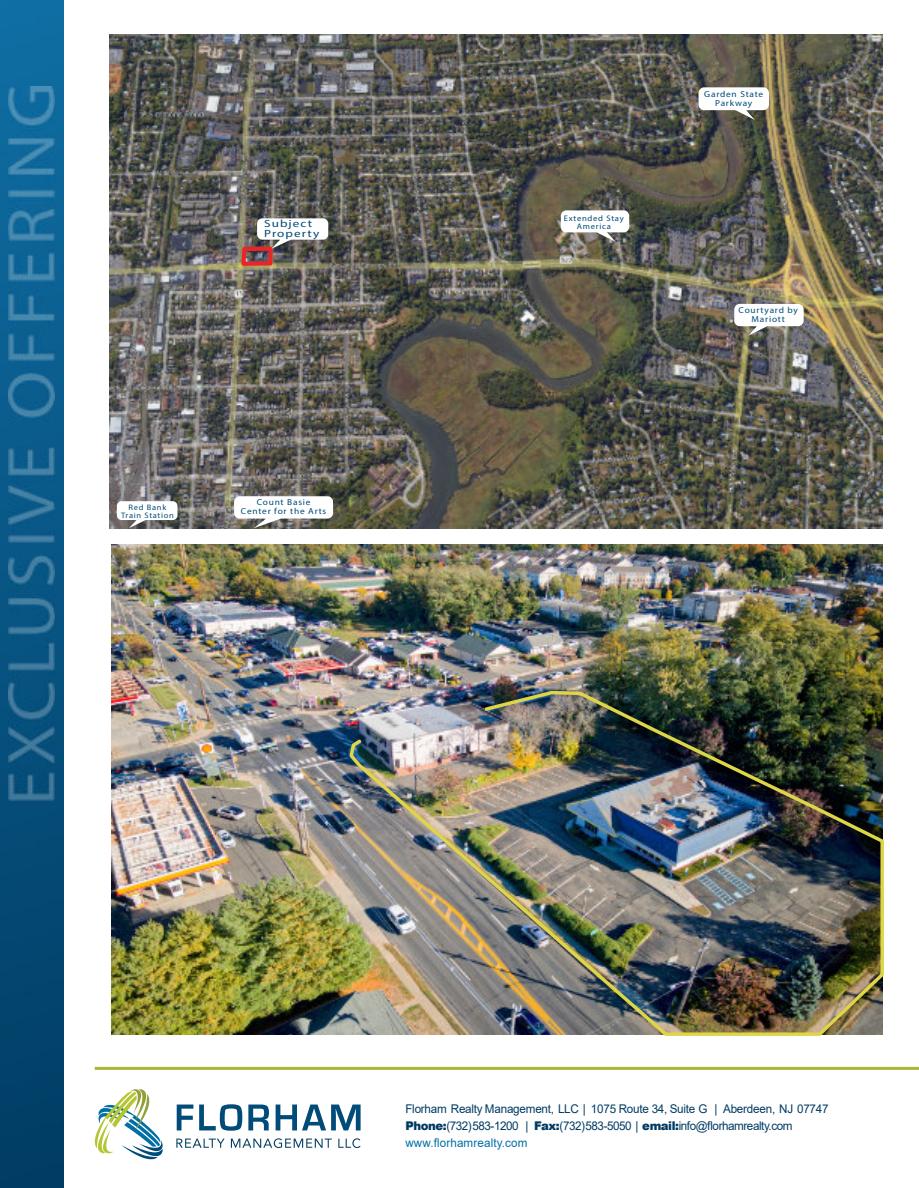
<style>
.page{position:relative;width:919px;height:1188px;background:#fff}
.page>*{position:absolute;margin:0;border:0;box-sizing:border-box;transform-origin:0 0}
.t1{font:12px/17.2px "Arial";letter-spacing:-.015em;color:#003b62}
.t2{font:10.5px/9.6px "Myriad Pro";letter-spacing:.085em;color:#004b76;scale:1.25 1}
.t3{font:8.7px/9px "Myriad Pro";letter-spacing:.085em;color:#004b76;text-align:center;scale:1.07 1}
.t4{font:8.1px/8.2px "Myriad Pro";letter-spacing:.085em;color:#004b76;text-align:center;scale:1.07 1}
.t5{font:7.95px/8.2px "Myriad Pro";letter-spacing:.085em;color:#004b76;text-align:center;scale:1.07 1}
.s1{font-weight:900}
.s2{color:#006fa6}
</style>
<div class="page">
<hr style="left:95px;top:1067px;width:823px;height:3px;background:#abb537">
<svg style="left:176px;top:1139px;width:48px;height:9px"></svg>
<svg style="left:231px;top:1138px;width:101px;height:10px"></svg>
<svg style="left:338px;top:1138px;width:22px;height:10px"></svg>
<svg style="left:177px;top:1105px;width:16px;height:25px"></svg>
<svg style="left:199px;top:1104px;width:43px;height:27px"></svg>
<svg style="left:248px;top:1105px;width:21px;height:25px"></svg>
<svg style="left:275px;top:1105px;width:85px;height:25px"></svg>
<svg style="left:95px;top:1089px;width:68px;height:71px"></svg>
<img style="left:0;top:0;width:63px;height:1188px">
<img style="left:8px;top:87px;width:47px;height:714px">
<img style="left:111px;top:545px;width:770px;height:489px">
<img style="left:347px;top:689px;width:537px;height:347px">
<img style="left:109px;top:35px;width:772px;height:493px">
<img style="left:239px;top:218px;width:89px;height:50px">
<svg style="left:734px;top:304px;width:69px;height:32px"></svg>
<svg style="left:560px;top:210px;width:69px;height:32px"></svg>
<svg style="left:698px;top:87px;width:70px;height:33px"></svg>
<svg style="left:234px;top:496px;width:99px;height:32px"></svg>
<svg style="left:117px;top:501px;width:60px;height:27px"></svg>
<p class="t2" style="left:264px;top:220px;width:46px">Subject<br>Property</p>
<p class="t5" style="left:121px;top:504px;width:51px">Red Bank<br>Train Station</p>
<p class="t3" style="left:241px;top:499px;width:81px">Count Basie<br>Center for the Arts</p>
<p class="t4" style="left:563px;top:215px;width:58px">Extended Stay<br>America</p>
<p class="t3" style="left:704px;top:91px;width:57px">Garden State<br>Parkway</p>
<p class="t3" style="left:738px;top:306px;width:57px">Courtyard by<br>Mariott</p>
<p class="t1" style="left:405px;top:1101px;width:424px">Florham Realty Management, LLC | 1075 Route 34, Suite G | Aberdeen, NJ 07747<br><span class="s1">Phone:</span>(732)583-1200 | <span class="s1">Fax:</span>(732)583-5050 | <span class="s1">email:</span>info@florhamrealty.com <span class="s2">www.florhamrealty.com</span></p>
</div>
